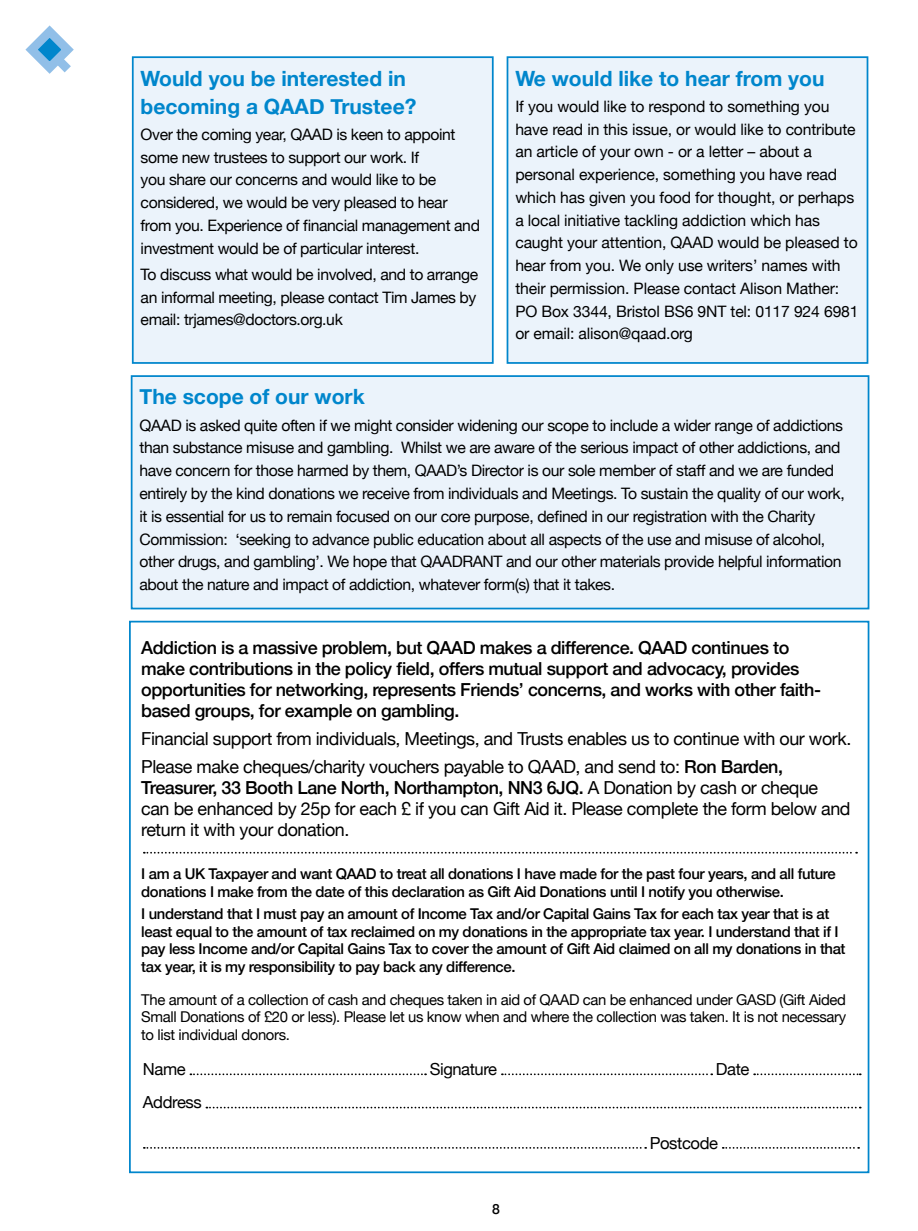
<style>
.page{position:relative;width:918px;height:1231px;background:#fff}
.page>*{position:absolute;margin:0;border:0;box-sizing:border-box;transform-origin:0 0}
.t1{font:700 21px/28px "Helvetica Neue";color:#0086cc}
.t2{font:17.85px/21px "Helvetica Neue";letter-spacing:-.025em;color:#000}
.t3{font:500 17.85px/21px "Helvetica Neue";letter-spacing:-.025em;color:#000}
.t4{font:16.62px "Helvetica Neue";letter-spacing:-.025em;color:#000}
.t5{font:15.75px/22.8px "Helvetica Neue";letter-spacing:-.025em;color:#000}
.t6{font:500 14.88px/17.8px "Helvetica Neue";letter-spacing:-.025em;color:#000}
.t7{font:14.88px/17.5px "Helvetica Neue";letter-spacing:-.025em;color:#000;text-align:justify}
.t8{font:500 14px "Helvetica Neue";color:#000}
.s1{font-weight:500}
</style>
<div class="page">
<svg style="left:25px;top:25px;width:49px;height:49px"></svg>
<svg style="left:190px;top:1073px;width:236px;height:2px"></svg>
<svg style="left:502px;top:1073px;width:210px;height:2px"></svg>
<svg style="left:754px;top:1073px;width:106px;height:2px"></svg>
<svg style="left:206px;top:1106px;width:654px;height:2px"></svg>
<svg style="left:144px;top:1147px;width:502px;height:1px"></svg>
<svg style="left:723px;top:1147px;width:136px;height:1px"></svg>
<svg style="left:144px;top:851px;width:713px;height:2px"></svg>
<div style="left:133px;top:57px;width:360px;height:306px;background:#ebf3fb"></div>
<div style="left:132px;top:56px;width:362px;height:308px;border:2px solid #0086cc"></div>
<div style="left:507px;top:57px;width:360px;height:306px;background:#ebf3fb"></div>
<div style="left:506px;top:56px;width:362px;height:308px;border:2px solid #0086cc"></div>
<div style="left:132px;top:376px;width:736px;height:232px;background:#ebf3fb"></div>
<div style="left:131px;top:375px;width:738px;height:234px;border:2px solid #0086cc"></div>
<h1 class="t1" style="left:141px;top:65px;width:277px">Would you be interested in becoming a QAAD Trustee?</h1>
<p class="t5" style="left:141px;top:124px;width:341px">Over the coming year, QAAD is keen to appoint some new trustees to support our work. If<br>you share our concerns and would like to be considered, we would be very pleased to hear from you. Experience of financial management and investment would be of particular interest.</p>
<p class="t5" style="left:141px;top:264px;width:339px;text-align:justify">To discuss what would be involved, and to arrange an informal meeting, please contact Tim James by email: trjames@doctors.org.uk</p>
<h1 class="t1" style="left:515px;top:65px;width:311px">We would like to hear from you</h1>
<p class="t5" style="left:515px;top:96px;width:345px">If you would like to respond to something you have read in this issue, or would like to contribute an article of your own - or a letter – about a personal experience, something you have read which has given you food for thought, or perhaps a local initiative tackling addiction which has caught your attention, QAAD would be pleased to hear from you. We only use writers’ names with their permission. Please contact Alison Mather:<br>PO Box 3344, Bristol BS6 9NT tel: 0117 924 6981 or email: alison@qaad.org</p>
<h1 class="t1" style="left:139px;top:383px;width:227px">The scope of our work</h1>
<p class="t5" style="left:139px;top:414px;width:706px">QAAD is asked quite often if we might consider widening our scope to include a wider range of addictions than substance misuse and gambling. Whilst we are aware of the serious impact of other addictions, and have concern for those harmed by them, QAAD’s Director is our sole member of staff and we are funded entirely by the kind donations we receive from individuals and Meetings. To sustain the quality of our work, it is essential for us to remain focused on our core purpose, defined in our registration with the Charity Commission: ‘seeking to advance public education about all aspects of the use and misuse of alcohol, other drugs, and gambling’. We hope that QAADRANT and our other materials provide helpful information about the nature and impact of addiction, whatever form(s) that it takes.</p>
<p class="t3" style="left:141px;top:635px;width:681px">Addiction is a massive problem, but QAAD makes a difference. QAAD continues to make contributions in the policy field, offers mutual support and advocacy, provides opportunities for networking, represents Friends’ concerns, and works with other faith&shy;based groups, for example on gambling.</p>
<p class="t2" style="left:141px;top:725px;width:711px;line-height:28px">Financial support from individuals, Meetings, and Trusts enables us to continue with our work.<br>Please make cheques/charity vouchers payable to QAAD, and send to: <span class="s1">Ron Barden,</span></p>
<p class="t2" style="left:141px;top:778px;width:711px"><span class="s1">Treasurer, 33 Booth Lane North, Northampton, NN3 6JQ.</span> A Donation by cash or cheque can be enhanced by 25p for each £ if you can Gift Aid it. Please complete the form below and return it with your donation.</p>
<p class="t6" style="left:141px;top:863px;width:696px">I am a UK Taxpayer and want QAAD to treat all donations I have made for the past four years, and all future donations I make from the date of this declaration as Gift Aid Donations until I notify you otherwise.</p>
<p class="t6" style="left:141px;top:903px;width:706px">I understand that I must pay an amount of Income Tax and/or Capital Gains Tax for each tax year that is at least equal to the amount of tax reclaimed on my donations in the appropriate tax year. I understand that if I pay less Income and/or Capital Gains Tax to cover the amount of Gift Aid claimed on all my donations in that tax year, it is my responsibility to pay back any difference.</p>
<p class="t7" style="left:141px;top:991px;width:706px">The amount of a collection of cash and cheques taken in aid of QAAD can be enhanced under GASD (Gift Aided Small Donations of £20 or less). Please let us know when and where the collection was taken. It is not necessary to list individual donors.</p>
<p class="t4" style="left:143px;top:1057px;width:44px">Name</p>
<p class="t4" style="left:430px;top:1057px;width:69px">Signature</p>
<p class="t4" style="left:716px;top:1057px;width:35px">Date</p>
<p class="t4" style="left:143px;top:1090px;width:60px">Address</p>
<p class="t4" style="left:650px;top:1130px;width:70px">Postcode</p>
<p class="t8" style="left:492px;top:1197px;width:9px">8</p>
</div>
